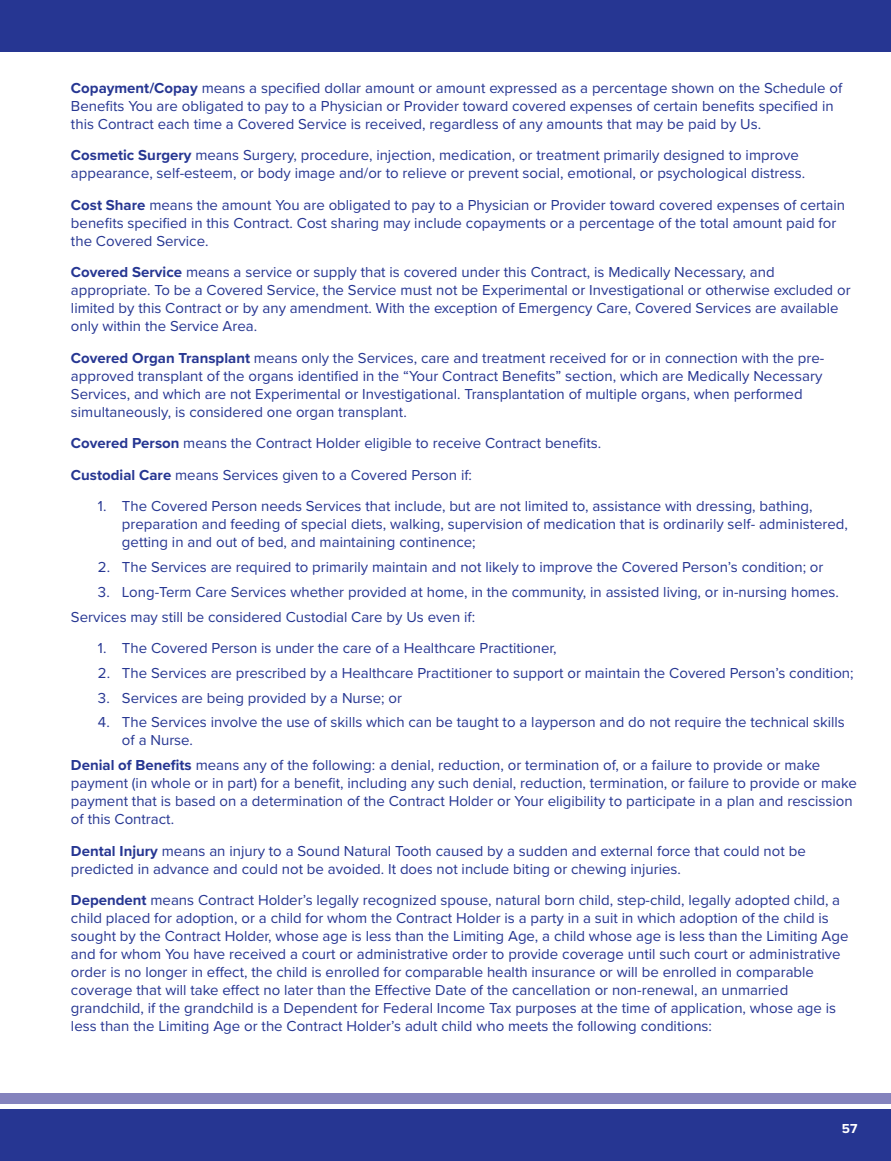
<style>
.page{position:relative;width:891px;height:1161px;background:#fff}
.page>*{position:absolute;margin:0;border:0;box-sizing:border-box;transform-origin:0 0}
.body_indent{font:15px/18px "Proxima Nova";color:#263692}
.body_bullets{font:15px/18px "Proxima Nova";color:#263692}
.t1{font:700 13.5px "Proxima Nova";color:#fff}
.s1{font-weight:700}
</style>
<div class="page">
<div style="left:0;top:1109px;width:891px;height:52px;background:#263692"></div>
<div style="left:0;top:1094px;width:891px;height:10px;background:#8483bd"></div>
<div style="left:0;top:0;width:891px;height:52px;background:#263692"></div>
<p class="body_indent" style="left:71px;top:78px;width:773px"><span class="s1">Copayment/Copay</span> means a specified dollar amount or amount expressed as a percentage shown on the Schedule of<br>Benefits You are obligated to pay to a Physician or Provider toward covered expenses of certain benefits specified in this Contract each time a Covered Service is received, regardless of any amounts that may be paid by Us.</p>
<p class="body_indent" style="left:71px;top:146px;width:736px"><span class="s1">Cosmetic Surgery</span> means Surgery, procedure, injection, medication, or treatment primarily designed to improve appearance, self-esteem, or body image and/or to relieve or prevent social, emotional, or psychological distress.</p>
<p class="body_indent" style="left:71px;top:195px;width:776px"><span class="s1">Cost Share</span> means the amount You are obligated to pay to a Physician or Provider toward covered expenses of certain benefits specified in this Contract. Cost sharing may include copayments or a percentage of the total amount paid for the Covered Service.</p>
<p class="body_indent" style="left:71px;top:263px;width:781px"><span class="s1">Covered Service</span> means a service or supply that is covered under this Contract, is Medically Necessary, and appropriate. To be a Covered Service, the Service must not be Experimental or Investigational or otherwise excluded or limited by this Contract or by any amendment. With the exception of Emergency Care, Covered Services are available only within the Service Area.</p>
<p class="body_indent" style="left:71px;top:348px;width:755px"><span class="s1">Covered Organ Transplant</span> means only the Services, care and treatment received for or in connection with the pre&shy;approved transplant of the organs identified in the “Your Contract Benefits” section, which are Medically Necessary Services, and which are not Experimental or Investigational. Transplantation of multiple organs, when performed simultaneously, is considered one organ transplant.</p>
<p class="body_indent" style="left:71px;top:434px;width:532px"><span class="s1">Covered Person</span> means the Contract Holder eligible to receive Contract benefits.</p>
<p class="body_indent" style="left:71px;top:465px;width:403px"><span class="s1">Custodial Care</span> means Services given to a Covered Person if:</p>
<p class="body_bullets" style="left:122px;top:497px;width:728px;text-indent:-24px">1. The Covered Person needs Services that include, but are not limited to, assistance with dressing, bathing, preparation and feeding of special diets, walking, supervision of medication that is ordinarily self- administered, getting in and out of bed, and maintaining continence;</p>
<p class="body_bullets" style="left:98px;top:557px;width:727px">2. The Services are required to primarily maintain and not likely to improve the Covered Person’s condition; or</p>
<p class="body_bullets" style="left:98px;top:582px;width:742px">3. Long-Term Care Services whether provided at home, in the community, in assisted living, or in-nursing homes.</p>
<p class="body_indent" style="left:71px;top:607px;width:406px">Services may still be considered Custodial Care by Us even if:</p>
<p class="body_bullets" style="left:98px;top:638px;width:460px">1. The Covered Person is under the care of a Healthcare Practitioner,</p>
<p class="body_bullets" style="left:98px;top:663px;width:757px">2. The Services are prescribed by a Healthcare Practitioner to support or maintain the Covered Person’s condition;</p>
<p class="body_bullets" style="left:98px;top:688px;width:306px">3. Services are being provided by a Nurse; or</p>
<p class="body_bullets" style="left:122px;top:713px;width:724px;text-indent:-24px">4. The Services involve the use of skills which can be taught to a layperson and do not require the technical skills of a Nurse.</p>
<p class="body_indent" style="left:71px;top:755px;width:787px"><span class="s1">Denial of Benefits</span> means any of the following: a denial, reduction, or termination of, or a failure to provide or make payment (in whole or in part) for a benefit, including any such denial, reduction, termination, or failure to provide or make payment that is based on a determination of the Contract Holder or Your eligibility to participate in a plan and rescission of this Contract.</p>
<p class="body_indent" style="left:71px;top:841px;width:736px"><span class="s1">Dental Injury</span> means an injury to a Sound Natural Tooth caused by a sudden and external force that could not be predicted in advance and could not be avoided. It does not include biting or chewing injuries.</p>
<p class="body_indent" style="left:71px;top:890px;width:779px"><span class="s1">Dependent</span> means Contract Holder’s legally recognized spouse, natural born child, step-child, legally adopted child, a child placed for adoption, or a child for whom the Contract Holder is a party in a suit in which adoption of the child is sought by the Contract Holder, whose age is less than the Limiting Age, a child whose age is less than the Limiting Age and for whom You have received a court or administrative order to provide coverage until such court or administrative order is no longer in effect, the child is enrolled for comparable health insurance or will be enrolled in comparable coverage that will take effect no later than the Effective Date of the cancellation or non-renewal, an unmarried grandchild, if the grandchild is a Dependent for Federal Income Tax purposes at the time of application, whose age is less than the Limiting Age or the Contract Holder’s adult child who meets the following conditions:</p>
<p class="t1" style="left:842px;top:1119px;width:17px">57</p>
</div>
